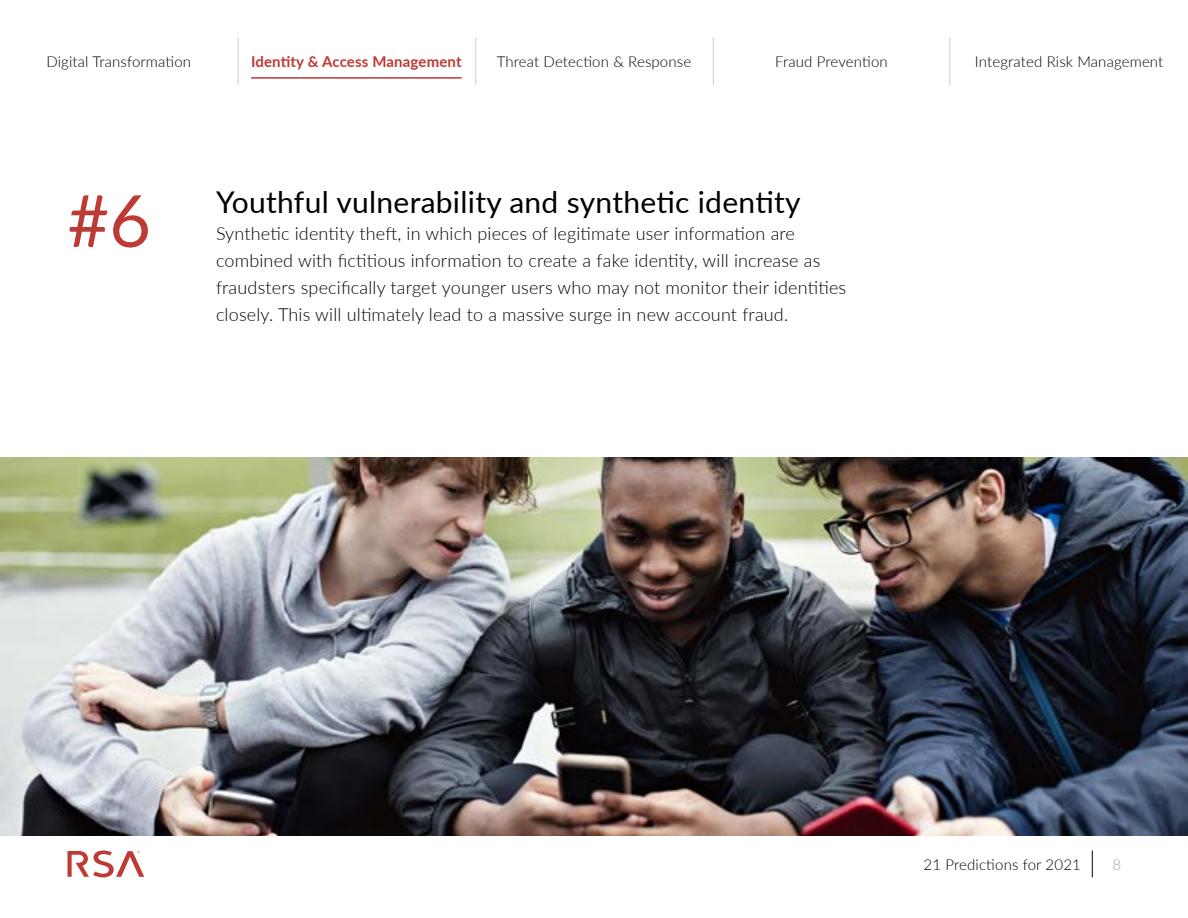
<style>
.page{position:relative;width:1188px;height:918px;background:#fff}
.page>*{position:absolute;margin:0;border:0;box-sizing:border-box;transform-origin:0 0}
.t1{font:72px "Lato";color:#be3a34}
.t2{font:30px "Lato";letter-spacing:.01em;color:#000}
.t3{font:300 18px/27px "Lato";letter-spacing:.01em;color:#000}
.t4{font:300 15px "Lato";letter-spacing:.01em;color:#000}
.t5{font:700 15px "Lato";letter-spacing:.01em;color:#be3a34}
.t6{font:300 15px "Lato";color:#9ea2a2}
</style>
<div class="page">
<svg style="left:1092px;top:850px;width:1px;height:27px"></svg>
<svg style="left:68px;top:851px;width:76px;height:26px"></svg>
<img style="left:0;top:458px;width:1188px;height:378px">
<hr style="left:251px;top:77px;width:211px;height:2px;background:#be3a34">
<hr style="left:238px;top:38px;width:1px;height:47px;background:#d0d3d4">
<hr style="left:475px;top:38px;width:1px;height:47px;background:#d0d3d4">
<hr style="left:713px;top:38px;width:1px;height:47px;background:#d0d3d4">
<hr style="left:949px;top:38px;width:1px;height:47px;background:#d0d3d4">
<p class="t4" style="left:46px;top:52px;width:146px">Digital Transformation</p>
<p class="t5" style="left:251px;top:51px;width:212px">Identity &amp; Access Management</p>
<p class="t4" style="left:497px;top:52px;width:196px">Threat Detection &amp; Response</p>
<p class="t4" style="left:775px;top:52px;width:114px">Fraud Prevention</p>
<p class="t4" style="left:975px;top:52px;width:190px">Integrated Risk Management</p>
<h1 class="t1" style="left:68px;top:169px;width:85px">#6</h1>
<h2 class="t2" style="left:216px;top:181px;width:586px">Youthful vulnerability and synthetic identity</h2>
<p class="t3" style="left:216px;top:220px;width:632px">Synthetic identity theft, in which pieces of legitimate user information are combined with fictitious information to create a fake identity, will increase as fraudsters specifically target younger users who may not monitor their identities closely. This will ultimately lead to a massive surge in new account fraud.</p>
<p class="t4" style="left:924px;top:854px;width:159px">21 Predictions for 2021</p>
<p class="t6" style="left:1112px;top:854px;width:10px">8</p>
</div>
